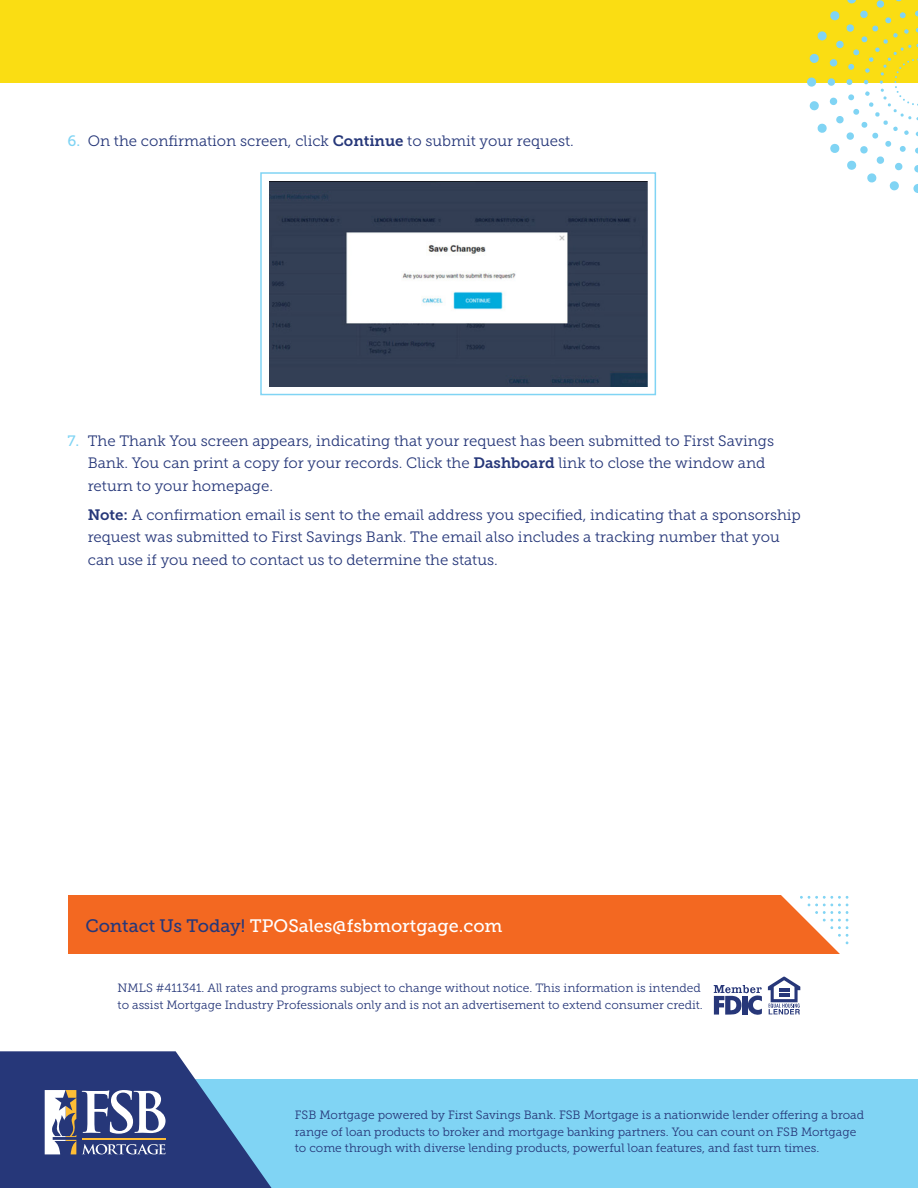
<style>
.page{position:relative;width:918px;height:1188px;background:#fff}
.page>*{position:absolute;margin:0;border:0;box-sizing:border-box;transform-origin:0 0}
.t1{font:18px "Museo Slab 500";color:#fff}
.body{font:15px/22.5px "Museo Slab 300";color:#263779}
.List{font:12px/16.5px "Museo Slab 300";color:#263779}
.Bullets{font:12px/16.5px "Museo Slab 300";color:#263779}
.s1{font-family:"Museo Slab 500";color:#80d4f4}
.s2{font-family:"Museo Slab 700"}
.s3{color:#263779}
</style>
<div class="page">
<div style="left:0;top:0;width:918px;height:82px;background:#fadd13"></div>
<div style="left:807px;top:78px;width:9px;height:9px;background:#80d4f4;border-radius:50%"></div>
<svg style="left:809px;top:0;width:109px;height:193px"></svg>
<img style="left:269px;top:181px;width:378px;height:205px">
<div style="left:260px;top:172px;width:396px;height:223px;border:2px solid #80d4f4"></div>
<div style="left:137px;top:1080px;width:781px;height:108px;background:#80d4f4"></div>
<svg style="left:0;top:1051px;width:272px;height:137px"></svg>
<div style="left:68px;top:896px;width:782px;height:58px;background:#f36821"></div>
<svg style="left:714px;top:895px;width:136px;height:120px"></svg>
<p class="body" style="left:68px;top:130px;width:508px"><span class="s1">6.</span> On the confirmation screen, click <span class="s2">Continue</span> to submit your request.</p>
<p class="body" style="left:88px;top:429px;width:688px;text-indent:-20px"><span class="s1">7.</span> The Thank You screen appears, indicating that your request has been submitted to First Savings<br>Bank. You can print a copy for your records. Click the <span class="s2">Dashboard</span> link to close the window and return to your homepage.</p>
<p class="body" style="left:88px;top:503px;width:715px"><span class="s2">Note:</span> A confirmation email is sent to the email address you specified, indicating that a sponsorship request was submitted to First Savings Bank. The email also includes a tracking number that you can use if you need to contact us to determine the status.</p>
<p class="t1" style="left:85px;top:916px;width:419px"><span class="s3">Contact Us Today!</span> TPOSales@fsbmortgage.com</p>
<p class="Bullets" style="left:118px;top:980px;width:587px">NMLS #411341. All rates and programs subject to change without notice. This information is intended to assist Mortgage Industry Professionals only and is not an advertisement to extend consumer credit.</p>
<p class="List" style="left:295px;top:1107px;width:571px">FSB Mortgage powered by First Savings Bank. FSB Mortgage is a nationwide lender offering a broad range of loan products to broker and mortgage banking partners. You can count on FSB Mortgage to come through with diverse lending products, powerful loan features, and fast turn times.</p>
</div>
